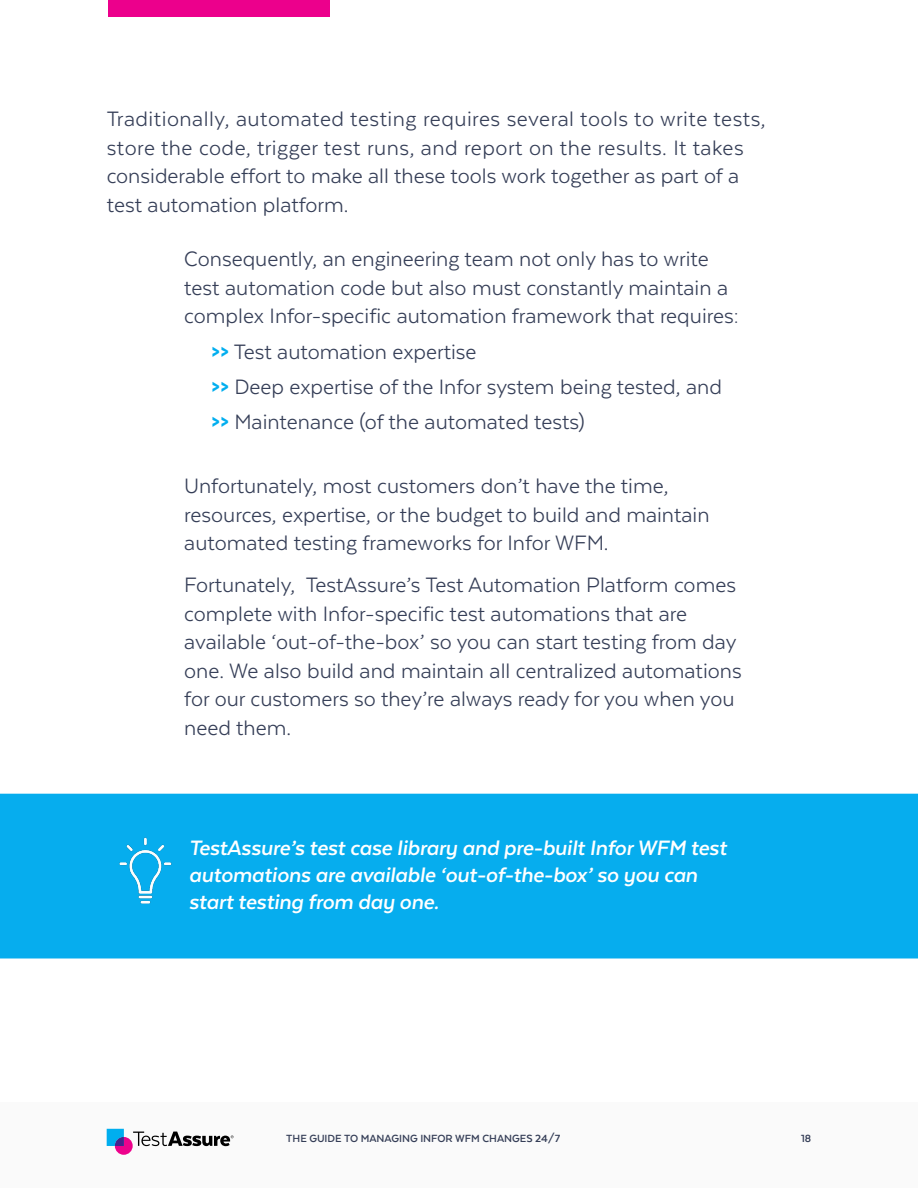
<style>
.page{position:relative;width:918px;height:1188px;background:#fff}
.page>*{position:absolute;margin:0;border:0;box-sizing:border-box;transform-origin:0 0}
.t1{font:24px/28.5px "Texta";color:#353e57}
.t2{font:24px/28.5px "Texta";letter-spacing:.02em;color:#353e57}
.t3{font:italic 700 24px/27px "Texta";letter-spacing:-.01em;color:#fff}
.t4{font:700 12px "Texta";color:#353e57}
.s1{font-weight:800;color:#00aeef}
</style>
<div class="page">
<div style="left:108px;top:0;width:222px;height:16px;background:#ec008c"></div>
<div style="left:0;top:1102px;width:918px;height:86px;background:#fafafa"></div>
<svg style="left:107px;top:1129px;width:127px;height:26px"></svg>
<div style="left:280px;top:754px;width:39px;height:40px;border:2px solid #fff;border-radius:50%"></div>
<div style="left:0;top:794px;width:918px;height:165px;background:#06adee"></div>
<img style="left:112px;top:837px;width:63px;height:67px">
<p class="t2" style="left:107px;top:104px;width:661px">Traditionally, automated testing requires several tools to write tests, store the code, trigger test runs, and report on the results. It takes considerable effort to make all these tools work together as part of a test automation platform.</p>
<p class="t1" style="left:184px;top:245px;width:556px">Consequently, an engineering team not only has to write test automation code but also must constantly maintain a complex Infor-specific automation framework that requires:</p>
<p class="t1" style="left:211px;top:337px;width:267px"><span class="s1">&gt;&gt;</span> Test automation expertise</p>
<p class="t1" style="left:211px;top:372px;width:512px"><span class="s1">&gt;&gt;</span> Deep expertise of the Infor system being tested, and</p>
<p class="t1" style="left:211px;top:408px;width:375px"><span class="s1">&gt;&gt;</span> Maintenance (of the automated tests)</p>
<p class="t1" style="left:184px;top:472px;width:527px">Unfortunately, most customers don’t have the time, resources, expertise, or the budget to build and maintain automated testing frameworks for Infor WFM.</p>
<p class="t1" style="left:184px;top:571px;width:559px">Fortunately, TestAssure’s Test Automation Platform comes complete with Infor-specific test automations that are available ‘out-of-the-box’ so you can start testing from day one. We also build and maintain all centralized automations for our customers so they’re always ready for you when you need them.</p>
<p class="t3" style="left:189px;top:834px;width:539px">TestAssure’s test case library and pre-built Infor WFM test automations are available ‘out-of-the-box’ so you can start testing from day one.</p>
<p class="t4" style="left:286px;top:1132px;width:276px">THE GUIDE TO MANAGING INFOR WFM CHANGES 24/7</p>
<p class="t4" style="left:801px;top:1132px;width:12px">18</p>
</div>
